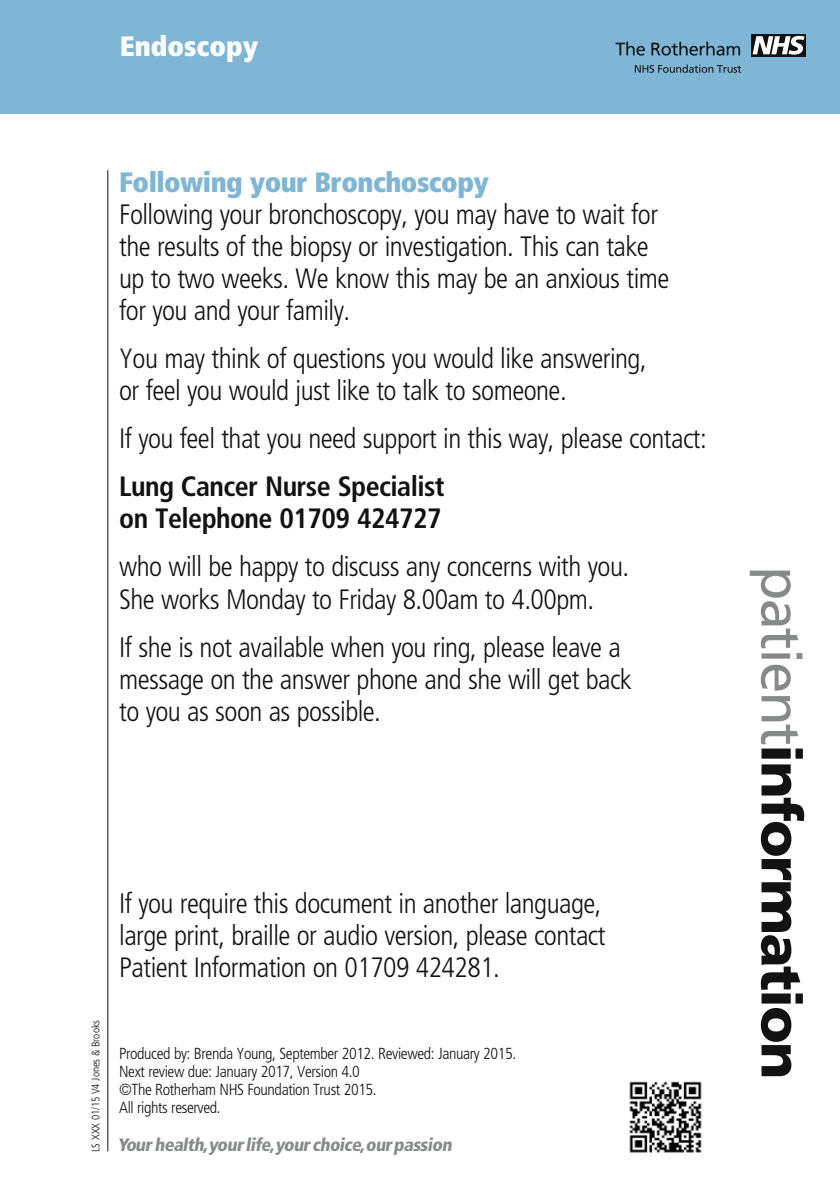
<style>
.page{position:relative;width:840px;height:1191px;background:#fff}
.page>*{position:absolute;margin:0;border:0;box-sizing:border-box;transform-origin:0 0}
.t1{font:900 56px "Frutiger";letter-spacing:-.03em;color:#121212}
.t2{font:300 condensed 28px/32px "Frutiger";letter-spacing:-.02em;color:#121212}
.t3{font:700 condensed 28px/32px "Frutiger";letter-spacing:-.02em;color:#121212}
.t4{font:900 condensed 28px "Frutiger";letter-spacing:-.02em;color:#80b6d5}
.t5{font:900 condensed 28px "Frutiger";color:#fff}
.t6{font:italic 900 condensed 18px "Frutiger";color:#888a8a}
.t7{font:300 condensed 16px/18px "Frutiger";letter-spacing:-.025em;color:#121212}
.t8{font:300 condensed 11px "Frutiger";color:#121212}
.s1{font-weight:400;color:#888a8a}
</style>
<div class="page">
<hr style="left:107px;top:170px;width:1px;height:981px;background:#121212">
<img style="left:629px;top:1081px;width:73px;height:72px">
<div style="left:0;top:0;width:839px;height:113px;background:#80b6d5"></div>
<div style="left:750px;top:34px;width:55px;height:23px;background:#121212"></div>
<svg style="left:752px;top:36px;width:52px;height:19px"></svg>
<svg style="left:615px;top:42px;width:29px;height:14px"></svg>
<svg style="left:651px;top:42px;width:88px;height:14px"></svg>
<svg style="left:634px;top:64px;width:106px;height:9px"></svg>
<p class="t5" style="left:120px;top:29px;width:140px">Endoscopy</p>
<p class="t4" style="left:119px;top:165px;width:371px">Following your Bronchoscopy</p>
<p class="t2" style="left:119px;top:199px;width:551px">Following your bronchoscopy, you may have to wait for the results of the biopsy or investigation. This can take up to two weeks. We know this may be an anxious time for you and your family.</p>
<p class="t2" style="left:119px;top:343px;width:528px">You may think of questions you would like answering, or feel you would just like to talk to someone.</p>
<p class="t2" style="left:119px;top:423px;width:588px">If you feel that you need support in this way, please contact:</p>
<p class="t3" style="left:119px;top:471px;width:327px">Lung Cancer Nurse Specialist on Telephone 01709 424727</p>
<p class="t2" style="left:119px;top:551px;width:511px">who will be happy to discuss any concerns with you.<br>She works Monday to Friday 8.00am to 4.00pm.</p>
<p class="t2" style="left:119px;top:631px;width:514px">If she is not available when you ring, please leave a message on the answer phone and she will get back to you as soon as possible.</p>
<p class="t8" style="left:89px;top:1151px;width:133px;rotate:-90deg">LS XXX 01/15 V4 Jones &amp; Brooks</p>
<p class="t2" style="left:119px;top:887px;width:487px">If you require this document in another language, large print, braille or audio version, please contact<br>Patient Information on 01709 424281.</p>
<p class="t7" style="left:119px;top:1044px;width:398px">Produced by: Brenda Young, September 2012. Reviewed: January 2015.<br>Next review due: January 2017, Version 4.0<br>©The Rotherham NHS Foundation Trust 2015.<br>All rights reserved.</p>
<p class="t6" style="left:117px;top:1133px;width:339px">Yourhealth,yourlife,yourchoice,ourpassion</p>
<h1 class="t1" style="left:814px;top:566px;width:515px;rotate:90deg"><span class="s1">patient</span>information</h1>
</div>
